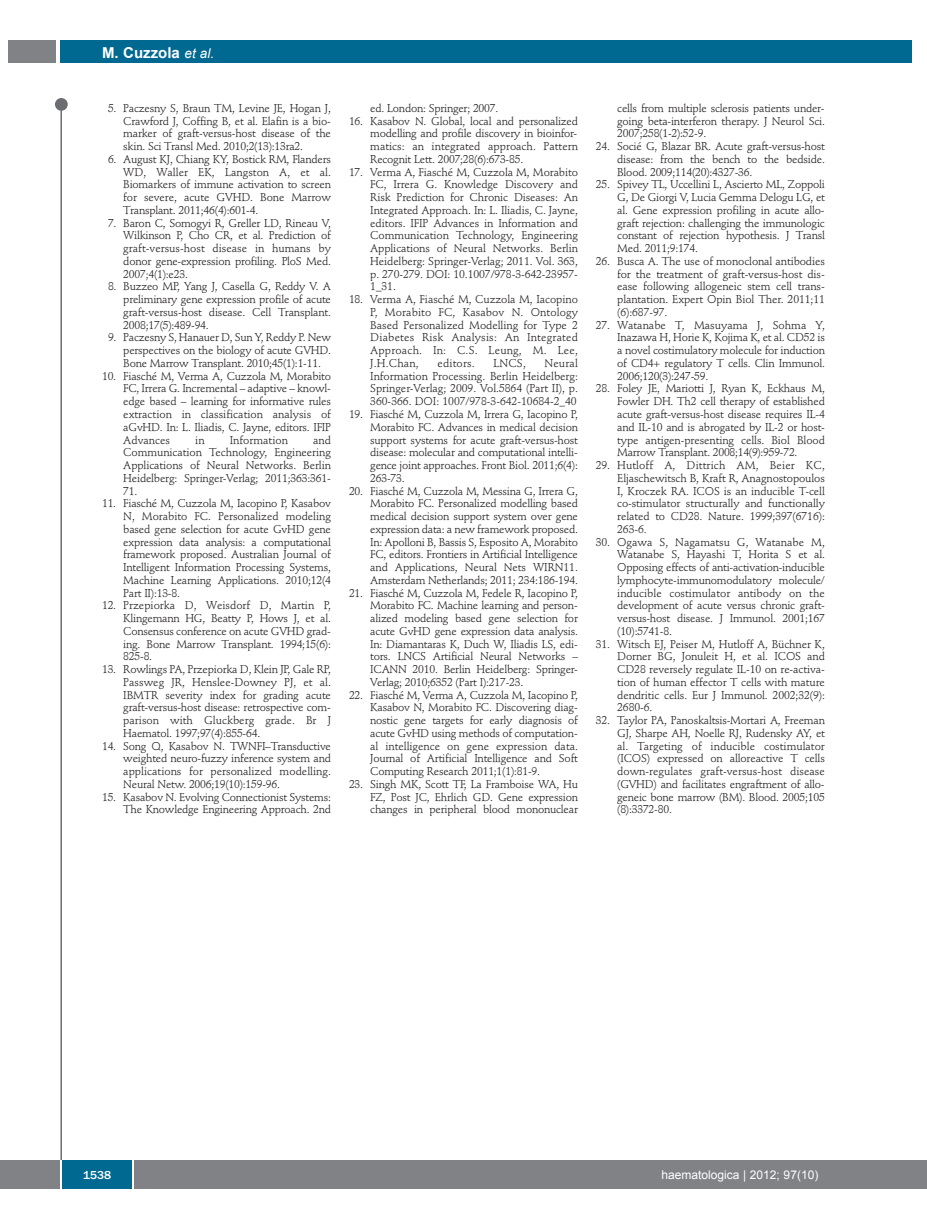
<style>
.page{position:relative;width:927px;height:1225px;background:#fff}
.page>*{position:absolute;margin:0;border:0;box-sizing:border-box;transform-origin:0 0}
.t1{font:700 15px "Arial";color:#fff}
.t2{font:12px "Arial";color:#fff}
.t3{font:500 12px "Franklin Gothic";color:#fff}
.t4{font:11.25px/12.8px "Stempel Schneidler";letter-spacing:-.02em;color:#231f20;text-align:justify}
.t5{font:11.25px "Stempel Schneidler";color:#231f20}
.t6{font:11.25px "Stempel Schneidler";letter-spacing:.015em;color:#231f20}
.s1{font-weight:400;font-style:italic;font-size:13.5px}
</style>
<div class="page">
<div style="left:909px;top:1160px;width:18px;height:28px;background:#808285"></div>
<div style="left:55px;top:98px;width:13px;height:13px;background:#6c6d70;border-radius:50%"></div>
<hr style="left:60px;top:101px;width:2px;height:1061px;background:#6c6d70">
<div style="left:60px;top:40px;width:852px;height:22px;background:#006991"></div>
<div style="left:9px;top:40px;width:47px;height:22px;background:#808285"></div>
<div style="left:0;top:1160px;width:911px;height:28px;background:#808285"></div>
<div style="left:62px;top:1160px;width:71px;height:28px;background:#006991"></div>
<hr style="left:60px;top:1160px;width:2px;height:28px;background:#fff">
<svg style="left:133px;top:1160px;width:1px;height:28px"></svg>
<h1 class="t1" style="left:102px;top:44px;width:114px">m. Cuzzola <span class="s1">et al.</span></h1>
<p class="t4" style="left:123px;top:103px;width:209px;text-indent:-15px">5. Paczesny S, Braun TM, Levine JE, Hogan J, Crawford J, Coffing B, et al. Elafin is a bio&shy;marker of graft-versus-host disease of the skin. Sci Transl Med. 2010;2(13):13ra2.</p>
<p class="t4" style="left:123px;top:154px;width:209px;text-indent:-15px">6. August KJ, Chiang KY, Bostick RM, Flanders WD, Waller EK, Langston A, et al.<br>Biomarkers of immune activation to screen for severe, acute GVHD. Bone Marrow Transplant. 2011;46(4):601-4.</p>
<p class="t4" style="left:123px;top:217px;width:209px;text-indent:-15px">7. Baron C, Somogyi R, Greller LD, Rineau V, Wilkinson P, Cho CR, et al. Prediction of graft-versus-host disease in humans by donor gene-expression profiling. PloS Med.<br>2007;4(1):e23.</p>
<p class="t4" style="left:123px;top:281px;width:209px;text-indent:-15px">8. Buzzeo MP, Yang J, Casella G, Reddy V. A preliminary gene expression profile of acute graft-versus-host disease. Cell Transplant.<br>2008;17(5):489-94.</p>
<p class="t4" style="left:123px;top:332px;width:209px;text-indent:-15px">9. Paczesny S, Hanauer D, Sun Y, Reddy P. New perspectives on the biology of acute GVHD.<br>Bone Marrow Transplant. 2010;45(1):1-11.</p>
<p class="t4" style="left:123px;top:370px;width:209px;text-indent:-21px">10. Fiasché M, Verma A, Cuzzola M, Morabito FC, Irrera G. Incremental – adaptive – knowl&shy;edge based – learning for informative rules extraction in classification analysis of aGvHD. In: L. Iliadis, C. Jayne, editors. IFIP Advances</p>
<p class="t4" style="left:123px;top:434px;width:209px;text-indent:190px">and Communication Technology, Engineering Applications of Neural Networks. Berlin Heidelberg: Springer-Verlag; 2011;363:361- 71.</p>
<p class="t4" style="left:123px;top:498px;width:209px;text-indent:-21px">11. Fiasché M, Cuzzola M, Iacopino P, Kasabov N, Morabito FC. Personalized modeling based gene selection for acute GvHD gene expression data analysis: a computational framework proposed. Australian Journal of Intelligent Information Processing Systems, Machine Learning Applications. 2010;12(4<br>Part II):13-8.</p>
<p class="t4" style="left:123px;top:600px;width:209px;text-indent:-21px">12. Przepiorka D, Weisdorf D, Martin P, Klingemann HG, Beatty P, Hows J, et al.<br>Consensus conference on acute GVHD grad&shy;ing. Bone Marrow Transplant. 1994;15(6):<br>825-8.</p>
<p class="t4" style="left:123px;top:664px;width:209px;text-indent:-21px">13. Rowlings PA, Przepiorka D, Klein JP, Gale RP, Passweg JR, Henslee-Downey PJ, et al.<br>IBMTR severity index for grading acute graft-versus-host disease: retrospective com&shy;parison with Gluckberg grade. Br J Haematol. 1997;97(4):855-64.</p>
<p class="t4" style="left:123px;top:740px;width:209px;text-indent:-21px">14. Song Q, Kasabov N. TWNFI–Transductive weighted neuro-fuzzy inference system and applications for personalized modelling.<br>Neural Netw. 2006;19(10):159-96.</p>
<p class="t4" style="left:102px;top:791px;width:230px;text-align:right">15. Kasabov N. Evolving Connectionist Systems:<br>The Knowledge Engineering Approach. 2nd</p>
<p class="t4" style="left:195px;top:434px;width:11px">in</p>
<p class="t5" style="left:230px;top:435px;width:60px">Information</p>
<p class="t4" style="left:370px;top:103px;width:130px">ed. London: Springer; 2007.</p>
<p class="t4" style="left:370px;top:115px;width:209px;text-indent:-21px">16. Kasabov N. Global, local and personalized modelling and profile discovery in bioinfor&shy;matics: an integrated approach. Pattern Recognit Lett. 2007;28(6):673-85.</p>
<p class="t4" style="left:370px;top:166px;width:209px;text-indent:-21px">17. Verma A, Fiasché M, Cuzzola M, Morabito FC, Irrera G. Knowledge Discovery and Risk Prediction for Chronic Diseases: An Integrated Approach. In: L. Iliadis, C. Jayne, editors. IFIP Advances in Information and Communication Technology, Engineering Applications of Neural Networks. Berlin Heidelberg: Springer-Verlag; 2011. Vol. 363, p. 270-279. DOI: 10.1007/978-3-642-23957- 1_31.</p>
<p class="t4" style="left:370px;top:294px;width:209px;text-indent:-21px">18. Verma A, Fiasché M, Cuzzola M, Iacopino P, Morabito FC, Kasabov N. Ontology Based Personalized Modelling for Type 2<br>Diabetes Risk Analysis: An Integrated Approach. In: C.S. Leung, M. Lee, J.H.Chan,</p>
<p class="t4" style="left:370px;top:358px;width:209px;text-indent:174px">Neural Information Processing. Berlin Heidelberg:<br>Springer-Verlag; 2009. Vol.5864 (Part II), p.<br>360-366. DOI: 1007/978-3-642-10684-2_40</p>
<p class="t4" style="left:370px;top:409px;width:209px;text-indent:-21px">19. Fiasché M, Cuzzola M, Irrera G, Iacopino P, Morabito FC. Advances in medical decision support systems for acute graft-versus-host disease: molecular and computational intelli&shy;gence joint approaches. Front Biol. 2011;6(4):<br>263-73.</p>
<p class="t4" style="left:370px;top:485px;width:209px;text-indent:-21px">20. Fiasché M, Cuzzola M, Messina G, Irrera G, Morabito FC. Personalized modelling based medical decision support system over gene expression data: a new framework proposed.<br>In: Apolloni B, Bassis S, Esposito A, Morabito FC, editors. Frontiers in Artificial Intelligence and Applications, Neural Nets WIRN11.<br>Amsterdam Netherlands; 2011; 234:186-194.</p>
<p class="t4" style="left:370px;top:587px;width:209px;text-indent:-21px">21. Fiasché M, Cuzzola M, Fedele R, Iacopino P, Morabito FC. Machine learning and person&shy;alized modeling based gene selection for acute GvHD gene expression data analysis.<br>In: Diamantaras K, Duch W, Iliadis LS, edi&shy;tors. LNCS Artificial Neural Networks – ICANN 2010. Berlin Heidelberg: Springer-Verlag; 2010;6352 (Part I):217-23.</p>
<p class="t4" style="left:370px;top:689px;width:209px;text-indent:-21px">22. Fiasché M, Verma A, Cuzzola M, Iacopino P, Kasabov N, Morabito FC. Discovering diag&shy;nostic gene targets for early diagnosis of acute GvHD using methods of computation&shy;al intelligence on gene expression data.<br>Journal of Artificial Intelligence and Soft Computing Research 2011;1(1):81-9.</p>
<p class="t4" style="left:370px;top:778px;width:209px;text-indent:-21px">23. Singh MK, Scott TF, La Framboise WA, Hu FZ, Post JC, Ehrlich GD. Gene expression changes in peripheral blood mononuclear</p>
<p class="t6" style="left:437px;top:358px;width:39px">editors.</p>
<p class="t4" style="left:493px;top:358px;width:34px">LNCS,</p>
<p class="t4" style="left:617px;top:103px;width:209px">cells from multiple sclerosis patients under&shy;going beta-interferon therapy. J Neurol Sci.<br>2007;258(1-2):52-9.</p>
<p class="t4" style="left:617px;top:141px;width:209px;text-indent:-21px">24. Socié G, Blazar BR. Acute graft-versus-host disease: from the bench to the bedside.<br>Blood. 2009;114(20):4327-36.</p>
<p class="t4" style="left:617px;top:179px;width:209px;text-indent:-21px">25. Spivey TL, Uccellini L, Ascierto ML, Zoppoli G, De Giorgi V, Lucia Gemma Delogu LG, et al. Gene expression profiling in acute allo&shy;graft rejection: challenging the immunologic constant of rejection hypothesis. J Transl Med. 2011;9:174.</p>
<p class="t4" style="left:617px;top:256px;width:209px;text-indent:-21px">26. Busca A. The use of monoclonal antibodies for the treatment of graft-versus-host dis&shy;ease following allogeneic stem cell trans&shy;plantation. Expert Opin Biol Ther. 2011;11 (6):687-97.</p>
<p class="t4" style="left:617px;top:319px;width:209px;text-indent:-21px">27. Watanabe T, Masuyama J, Sohma Y, Inazawa H, Horie K, Kojima K, et al. CD52 is a novel costimulatory molecule for induction of CD4+ regulatory T cells. Clin Immunol.<br>2006;120(3):247-59.</p>
<p class="t4" style="left:617px;top:383px;width:209px;text-indent:-21px">28. Foley JE, Mariotti J, Ryan K, Eckhaus M, Fowler DH. Th2 cell therapy of established acute graft-versus-host disease requires IL-4 and IL-10 and is abrogated by IL-2 or host&shy;type antigen-presenting cells. Biol Blood Marrow Transplant. 2008;14(9):959-72.</p>
<p class="t4" style="left:617px;top:460px;width:209px;text-indent:-21px">29. Hutloff A, Dittrich AM, Beier KC, Eljaschewitsch B, Kraft R, Anagnostopoulos I, Kroczek RA. ICOS is an inducible T-cell co-stimulator structurally and functionally related to CD28. Nature. 1999;397(6716):<br>263-6.</p>
<p class="t4" style="left:617px;top:536px;width:209px;text-indent:-21px">30. Ogawa S, Nagamatsu G, Watanabe M, Watanabe S, Hayashi T, Horita S et al.<br>Opposing effects of anti-activation-inducible lymphocyte-immunomodulatory molecule/ inducible costimulator antibody on the development of acute versus chronic graft&shy;versus-host disease. J Immunol. 2001;167 (10):5741-8.</p>
<p class="t4" style="left:617px;top:638px;width:209px;text-indent:-21px">31. Witsch EJ, Peiser M, Hutloff A, Büchner K, Dorner BG, Jonuleit H, et al. ICOS and CD28 reversely regulate IL-10 on re-activa&shy;tion of human effector T cells with mature dendritic cells. Eur J Immunol. 2002;32(9):<br>2680-6.</p>
<p class="t4" style="left:617px;top:715px;width:209px;text-indent:-21px">32. Taylor PA, Panoskaltsis-Mortari A, Freeman GJ, Sharpe AH, Noelle RJ, Rudensky AY, et al. Targeting of inducible costimulator (ICOS) expressed on alloreactive T cells down-regulates graft-versus-host disease (GVHD) and facilitates engraftment of allo&shy;geneic bone marrow (BM). Blood. 2005;105 (8):3372-80.</p>
<p class="t3" style="left:83px;top:1171px;width:30px">1538</p>
<p class="t2" style="left:661px;top:1168px;width:158px">haematologica | 2012; 97(10)</p>
</div>
